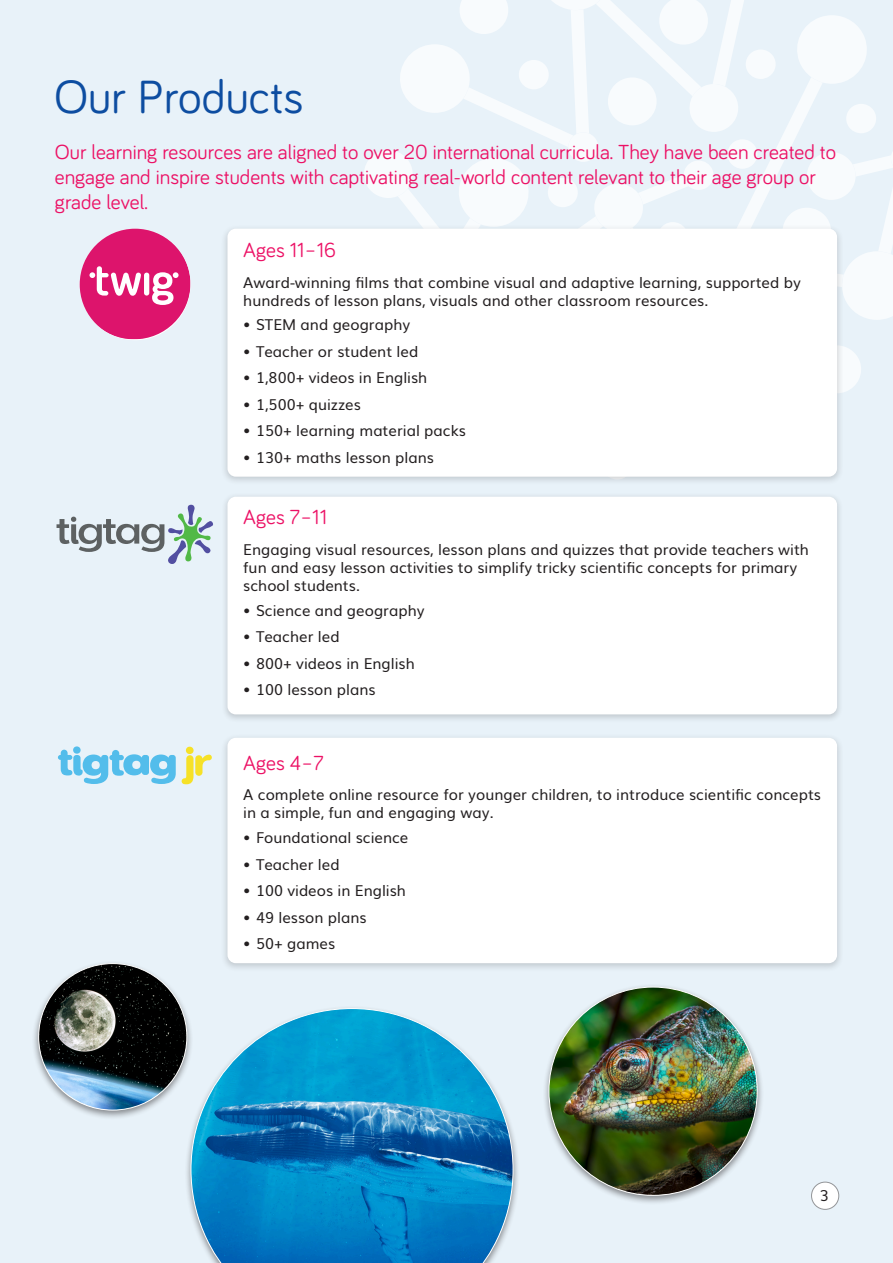
<style>
.page{position:relative;width:893px;height:1263px;background:#e8f2f9}
.page>*{position:absolute;margin:0;border:0;box-sizing:border-box;transform-origin:0 0}
.H2_-_Blue_Bariol_32{font:48px "Bariol";color:#0d4da1}
.Subhead_14pt_pink{font:21px/25.2px "Bariol";color:#ec1165}
.Body_-_General_Parag{font:15px/18px "Muli";color:#231f20}
</style>
<div class="page">
<svg style="left:364px;top:0;width:529px;height:392px"></svg>
<div style="left:811px;top:1182px;width:28px;height:27px;background:#fff;border-radius:50%"></div>
<div style="left:811px;top:1182px;width:28px;height:27px;border:1px solid #939598;border-radius:50%"></div>
<svg style="left:57px;top:505px;width:156px;height:59px"></svg>
<div style="left:186px;top:747px;width:8px;height:7px;background:#f6e127;border-radius:50%"></div>
<div style="left:73px;top:746px;width:8px;height:8px;background:#53bdeb;border-radius:50%"></div>
<svg style="left:58px;top:750px;width:154px;height:34px"></svg>
<svg style="left:80px;top:229px;width:110px;height:110px"></svg>
<div style="left:221px;top:733px;width:623px;height:239px;background:#231f20;opacity:.2"></div>
<div style="left:227px;top:738px;width:610px;height:225px;background:#fff;border-radius:8px"></div>
<div style="left:221px;top:493px;width:622px;height:230px;background:#231f20;opacity:.2"></div>
<div style="left:227px;top:497px;width:610px;height:217px;background:#fff;border-radius:8px"></div>
<div style="left:221px;top:224px;width:623px;height:261px;background:#231f20;opacity:.2"></div>
<div style="left:227px;top:229px;width:610px;height:248px;background:#fff;border-radius:8px"></div>
<div style="left:184px;top:1005px;width:336px;height:258px;background:#231f20;opacity:.5"></div>
<svg style="left:191px;top:1008px;width:322px;height:255px;background:#2a94c9"></svg>
<div style="left:542px;top:983px;width:222px;height:223px;background:#231f20;opacity:.5"></div>
<img style="left:549px;top:987px;width:208px;height:208px;border-radius:104px">
<div style="left:32px;top:960px;width:162px;height:160px;background:#231f20;opacity:.5"></div>
<img style="left:39px;top:963px;width:148px;height:147px">
<p class="H2_-_Blue_Bariol_32" style="left:54px;top:64px;width:251px">Our Products</p>
<p class="Subhead_14pt_pink" style="left:55px;top:138px;width:783px">Our learning resources are aligned to over 20 international curricula. They have been created to engage and inspire students with captivating real-world content relevant to their age group or grade level.</p>
<p class="Subhead_14pt_pink" style="left:243px;top:236px;width:94px">Ages 11–16</p>
<p class="Body_-_General_Parag" style="left:243px;top:272px;width:559px">Award-winning films that combine visual and adaptive learning, supported by hundreds of lesson plans, visuals and other classroom resources.</p>
<p class="Body_-_General_Parag" style="left:243px;top:315px;width:169px">• STEM and geography</p>
<p class="Body_-_General_Parag" style="left:243px;top:341px;width:176px">• Teacher or student led</p>
<p class="Body_-_General_Parag" style="left:243px;top:368px;width:186px">• 1,800+ videos in English</p>
<p class="Body_-_General_Parag" style="left:243px;top:394px;width:119px">• 1,500+ quizzes</p>
<p class="Body_-_General_Parag" style="left:243px;top:421px;width:224px">• 150+ learning material packs</p>
<p class="Body_-_General_Parag" style="left:243px;top:447px;width:192px">• 130+ maths lesson plans</p>
<p class="Subhead_14pt_pink" style="left:243px;top:504px;width:85px">Ages 7–11</p>
<p class="Body_-_General_Parag" style="left:243px;top:540px;width:567px">Engaging visual resources, lesson plans and quizzes that provide teachers with fun and easy lesson activities to simplify tricky scientific concepts for primary school students.</p>
<p class="Body_-_General_Parag" style="left:243px;top:600px;width:183px">• Science and geography</p>
<p class="Body_-_General_Parag" style="left:243px;top:627px;width:98px">• Teacher led</p>
<p class="Body_-_General_Parag" style="left:243px;top:653px;width:173px">• 800+ videos in English</p>
<p class="Body_-_General_Parag" style="left:243px;top:680px;width:134px">• 100 lesson plans</p>
<p class="Subhead_14pt_pink" style="left:243px;top:749px;width:82px">Ages 4–7</p>
<p class="Body_-_General_Parag" style="left:243px;top:785px;width:579px">A complete online resource for younger children, to introduce scientific concepts in a simple, fun and engaging way.</p>
<p class="Body_-_General_Parag" style="left:243px;top:827px;width:167px">• Foundational science</p>
<p class="Body_-_General_Parag" style="left:243px;top:854px;width:98px">• Teacher led</p>
<p class="Body_-_General_Parag" style="left:243px;top:880px;width:164px">• 100 videos in English</p>
<p class="Body_-_General_Parag" style="left:243px;top:907px;width:125px">• 49 lesson plans</p>
<p class="Body_-_General_Parag" style="left:243px;top:934px;width:94px">• 50+ games</p>
<p class="Body_-_General_Parag" style="left:820px;top:1186px;width:11px">3</p>
</div>
